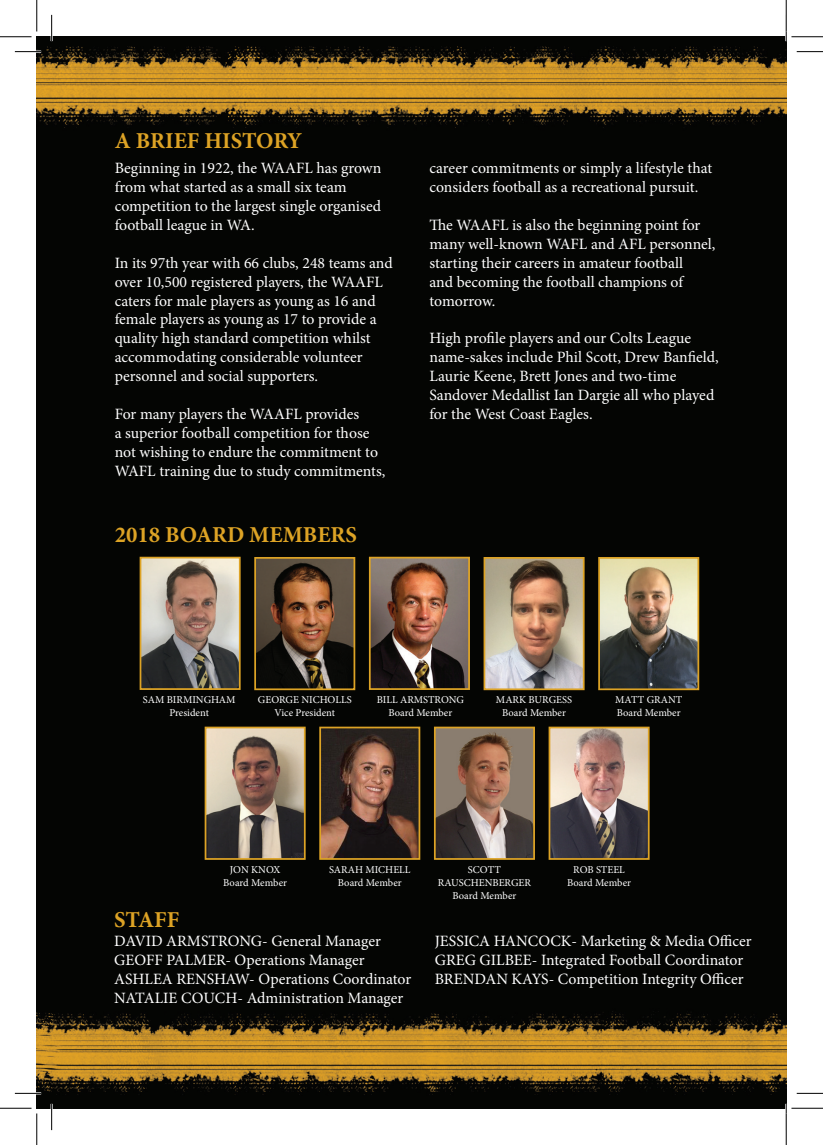
<style>
.page{position:relative;width:823px;height:1145px;background:#fff}
.page>*{position:absolute;margin:0;border:0;box-sizing:border-box;transform-origin:0 0}
.t1{font:700 22.75px "Minion Pro";color:#dda325}
.t2{font:15.75px/18.9px "Minion Pro";color:#fff}
.t3{font:10.5px/12.6px "Minion Pro";color:#fff;text-align:center}
</style>
<div class="page">
<img style="left:37px;top:37px;width:749px;height:1071px">
<img style="left:143px;top:560px;width:95px;height:127px">
<div style="left:140px;top:557px;width:101px;height:133px;border:2px solid #dda325"></div>
<img style="left:257px;top:560px;width:95px;height:127px">
<div style="left:254px;top:557px;width:101px;height:133px;border:2px solid #dda325"></div>
<img style="left:372px;top:560px;width:95px;height:127px">
<div style="left:369px;top:557px;width:101px;height:133px;border:2px solid #dda325"></div>
<img style="left:486px;top:560px;width:95px;height:127px">
<div style="left:483px;top:557px;width:101px;height:133px;border:2px solid #dda325"></div>
<img style="left:601px;top:560px;width:95px;height:127px">
<div style="left:598px;top:557px;width:101px;height:133px;border:2px solid #dda325"></div>
<img style="left:208px;top:730px;width:94px;height:127px">
<div style="left:205px;top:727px;width:100px;height:133px;border:2px solid #dda325"></div>
<img style="left:322px;top:730px;width:95px;height:127px">
<div style="left:319px;top:727px;width:101px;height:133px;border:2px solid #dda325"></div>
<img style="left:437px;top:730px;width:95px;height:127px">
<div style="left:434px;top:727px;width:101px;height:133px;border:2px solid #dda325"></div>
<img style="left:551px;top:730px;width:95px;height:127px">
<div style="left:548px;top:727px;width:101px;height:133px;border:2px solid #dda325"></div>
<hr style="left:15px;top:51px;width:26px;height:2px;background:#fff">
<hr style="left:15px;top:1092px;width:26px;height:2px;background:#fff">
<hr style="left:51px;top:15px;width:2px;height:26px;background:#fff">
<hr style="left:51px;top:1104px;width:2px;height:26px;background:#fff">
<hr style="left:785px;top:15px;width:2px;height:26px;background:#fff">
<hr style="left:785px;top:1104px;width:2px;height:26px;background:#fff">
<svg style="left:15px;top:51px;width:26px;height:1px"></svg>
<svg style="left:796px;top:51px;width:27px;height:1px"></svg>
<svg style="left:15px;top:1093px;width:26px;height:1px"></svg>
<svg style="left:796px;top:1093px;width:27px;height:1px"></svg>
<svg style="left:51px;top:15px;width:1px;height:26px"></svg>
<svg style="left:51px;top:1104px;width:1px;height:26px"></svg>
<hr style="left:0;top:36px;width:32px;height:1px;background:#000">
<hr style="left:791px;top:36px;width:32px;height:1px;background:#000">
<hr style="left:0;top:1108px;width:32px;height:1px;background:#000">
<hr style="left:791px;top:1108px;width:32px;height:1px;background:#000">
<hr style="left:36px;top:0;width:1px;height:31px;background:#000">
<hr style="left:36px;top:1113px;width:1px;height:32px;background:#000">
<hr style="left:786px;top:0;width:1px;height:31px;background:#000">
<hr style="left:786px;top:1113px;width:1px;height:32px;background:#000">
<h1 class="t1" style="left:115px;top:124px;width:189px">A BRIEF HISTORY</h1>
<p class="t2" style="left:115px;top:159px;width:268px">Beginning in 1922, the WAAFL has grown from what started as a small six team competition to the largest single organised football league in WA.</p>
<p class="t2" style="left:115px;top:253px;width:279px">In its 97th year with 66 clubs, 248 teams and over 10,500 registered players, the WAAFL caters for male players as young as 16 and female players as young as 17 to provide a quality high standard competition whilst accommodating considerable volunteer personnel and social supporters.</p>
<p class="t2" style="left:115px;top:405px;width:272px">For many players the WAAFL provides<br>a superior football competition for those not wishing to endure the commitment to WAFL training due to study commitments,</p>
<h1 class="t1" style="left:115px;top:519px;width:244px">2018 BOARD MEMBERS</h1>
<p class="t2" style="left:429px;top:159px;width:284px">career commitments or simply a lifestyle that considers football as a recreational pursuit.</p>
<p class="t2" style="left:429px;top:216px;width:287px">The WAAFL is also the beginning point for many well-known WAFL and AFL personnel, starting their careers in amateur football<br>and becoming the football champions of tomorrow.</p>
<p class="t2" style="left:429px;top:329px;width:291px">High profile players and our Colts League name-sakes include Phil Scott, Drew Banfield, Laurie Keene, Brett Jones and two-time Sandover Medallist Ian Dargie all who played for the West Coast Eagles.</p>
<p class="t3" style="left:143px;top:694px;width:94px">SAM BIRMINGHAM<br>President</p>
<p class="t3" style="left:258px;top:694px;width:95px">GEORGE NICHOLLS<br>Vice President</p>
<p class="t3" style="left:377px;top:694px;width:89px">BILL ARMSTRONG<br>Board Member</p>
<p class="t3" style="left:496px;top:694px;width:78px">MARK BURGESS<br>Board Member</p>
<p class="t3" style="left:615px;top:694px;width:69px;text-align:left">MATT GRANT<br>Board Member</p>
<h1 class="t1" style="left:114px;top:904px;width:67px">STAFF</h1>
<p class="t3" style="left:223px;top:864px;width:65px">JON KNOX<br>Board Member</p>
<p class="t3" style="left:329px;top:864px;width:83px">SARAH MICHELL<br>Board Member</p>
<p class="t3" style="left:438px;top:864px;width:95px">SCOTT<br>RAUSCHENBERGER<br>Board Member</p>
<p class="t3" style="left:567px;top:864px;width:65px">ROB STEEL<br>Board Member</p>
<p class="t2" style="left:114px;top:932px;width:298px">DAVID ARMSTRONG- General Manager GEOFF PALMER- Operations Manager ASHLEA RENSHAW- Operations Coordinator NATALIE COUCH- Administration Manager</p>
<p class="t2" style="left:435px;top:932px;width:318px">JESSICA HANCOCK- Marketing &amp; Media Officer<br>GREG GILBEE- Integrated Football Coordinator<br>BRENDAN KAYS- Competition Integrity Officer</p>
</div>
